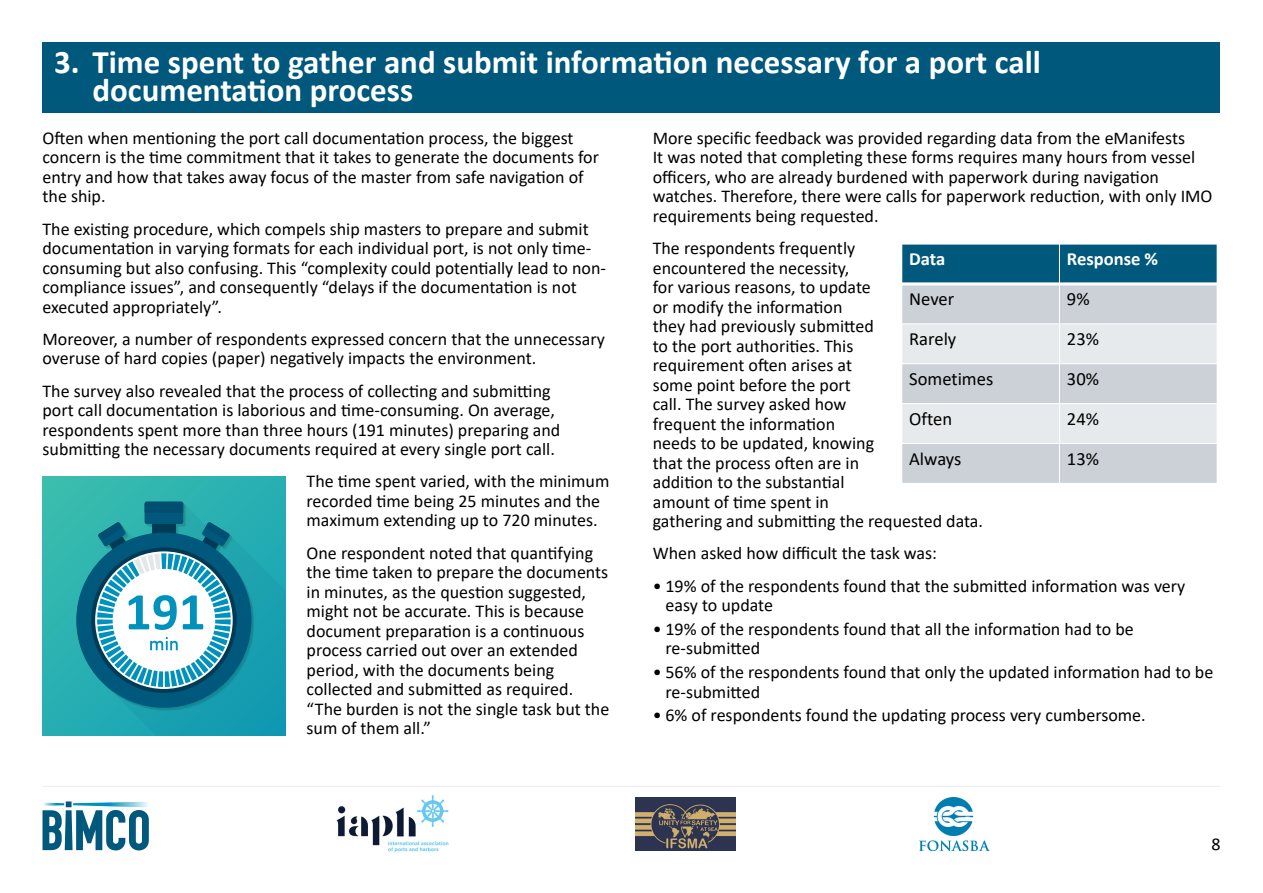
<style>
.page{position:relative;width:1263px;height:893px;background:#fff}
.page>*{position:absolute;margin:0;border:0;box-sizing:border-box;transform-origin:0 0}
.t1{font:700 53.25px "Calibri";color:#0092bc}
.t2{font:700 33px/28.5px "Calibri";color:#fff}
.t3{font:18.6px "Calibri";color:#000}
.t4{font:700 18.6px "Calibri";letter-spacing:-.005em;color:#fff}
.t5{font:18px/19.5px "Calibri";color:#000}
</style>
<div class="page">
<svg style="left:43px;top:801px;width:106px;height:49px"></svg>
<hr style="left:43px;top:786px;width:1177px;height:1px;background:#919d9d">
<img style="left:336px;top:795px;width:113px;height:57px">
<img style="left:635px;top:797px;width:100px;height:53px">
<img style="left:920px;top:797px;width:69px;height:53px">
<div style="left:43px;top:43px;width:1177px;height:70px;background:#00587c"></div>
<div style="left:43px;top:477px;width:242px;height:258px;background:#2fb5b0"></div>
<svg style="left:76px;top:505px;width:209px;height:230px;fill:#199fb1"></svg>
<svg style="left:76px;top:502px;width:179px;height:209px"></svg>
<div style="left:902px;top:244px;width:157px;height:40px;background:#00587c"></div>
<div style="left:1059px;top:244px;width:158px;height:40px;background:#00587c"></div>
<div style="left:902px;top:284px;width:157px;height:40px;background:#cbd1d7"></div>
<div style="left:1059px;top:284px;width:158px;height:40px;background:#cbd1d7"></div>
<div style="left:902px;top:324px;width:157px;height:40px;background:#e7eaec"></div>
<div style="left:1059px;top:324px;width:158px;height:40px;background:#e7eaec"></div>
<div style="left:902px;top:364px;width:157px;height:40px;background:#cbd1d7"></div>
<div style="left:1059px;top:364px;width:158px;height:40px;background:#cbd1d7"></div>
<div style="left:902px;top:404px;width:157px;height:39px;background:#e7eaec"></div>
<div style="left:1059px;top:404px;width:158px;height:39px;background:#e7eaec"></div>
<div style="left:902px;top:443px;width:157px;height:40px;background:#cbd1d7"></div>
<div style="left:1059px;top:443px;width:158px;height:40px;background:#cbd1d7"></div>
<hr style="left:1059px;top:244px;width:1px;height:240px;background:#fff">
<hr style="left:901px;top:282px;width:317px;height:3px;background:#fff">
<hr style="left:901px;top:323px;width:317px;height:1px;background:#fff">
<hr style="left:901px;top:363px;width:317px;height:1px;background:#fff">
<hr style="left:901px;top:403px;width:317px;height:1px;background:#fff">
<hr style="left:901px;top:443px;width:317px;height:1px;background:#fff">
<hr style="left:901px;top:244px;width:317px;height:1px;background:#fff">
<h2 class="t2" style="left:92px;top:47px;width:950px;text-indent:-38px">3. Time spent to gather and submit information necessary for a port call documentation process</h2>
<p class="t5" style="left:43px;top:128px;width:558px">Often when mentioning the port call documentation process, the biggest concern is the time commitment that it takes to generate the documents for entry and how that takes away focus of the master from safe navigation of the ship.</p>
<p class="t5" style="left:43px;top:219px;width:565px">The existing procedure, which compels ship masters to prepare and submit documentation in varying formats for each individual port, is not only time&shy;consuming but also confusing. This “complexity could potentially lead to non&shy;compliance issues”, and consequently “delays if the documentation is not executed appropriately”.</p>
<p class="t5" style="left:43px;top:329px;width:564px">Moreover, a number of respondents expressed concern that the unnecessary overuse of hard copies (paper) negatively impacts the environment.</p>
<p class="t5" style="left:43px;top:381px;width:519px">The survey also revealed that the process of collecting and submitting port call documentation is laborious and time-consuming. On average, respondents spent more than three hours (191 minutes) preparing and submitting the necessary documents required at every single port call.</p>
<p class="t5" style="left:307px;top:471px;width:304px">The time spent varied, with the minimum recorded time being 25 minutes and the maximum extending up to 720 minutes.</p>
<p class="t5" style="left:307px;top:543px;width:304px">One respondent noted that quantifying the time taken to prepare the documents in minutes, as the question suggested, might not be accurate. This is because document preparation is a continuous process carried out over an extended period, with the documents being collected and submitted as required. “The burden is not the single task but the sum of them all.”</p>
<p class="t5" style="left:653px;top:128px;width:561px">More specific feedback was provided regarding data from the eManifests<br>It was noted that completing these forms requires many hours from vessel officers, who are already burdened with paperwork during navigation watches. Therefore, there were calls for paperwork reduction, with only IMO requirements being requested.</p>
<p class="t5" style="left:653px;top:238px;width:332px">The respondents frequently<br>encountered the necessity,<br>for various reasons, to update<br>or modify the information<br>they had previously submitted<br>to the port authorities. This<br>requirement often arises at<br>some point before the port<br>call. The survey asked how<br>frequent the information<br>needs to be updated, knowing<br>that the process often are in<br>addition to the substantial<br>amount of time spent in<br>gathering and submitting the requested data.</p>
<p class="t5" style="left:653px;top:543px;width:286px">When asked how difficult the task was:</p>
<p class="t5" style="left:665px;top:575px;width:521px;text-indent:-13px">• 19% of the respondents found that the submitted information was very easy to update</p>
<p class="t5" style="left:665px;top:619px;width:470px;text-indent:-13px">• 19% of the respondents found that all the information had to be re-submitted</p>
<p class="t5" style="left:665px;top:662px;width:549px;text-indent:-13px">• 56% of the respondents found that only the updated information had to be re-submitted</p>
<p class="t5" style="left:653px;top:705px;width:494px">• 6% of respondents found the updating process very cumbersome.</p>
<p class="t4" style="left:909px;top:246px;width:38px">Data</p>
<p class="t4" style="left:1067px;top:246px;width:93px">Response %</p>
<p class="t3" style="left:909px;top:286px;width:47px">Never</p>
<p class="t3" style="left:1067px;top:286px;width:24px">9%</p>
<p class="t3" style="left:909px;top:326px;width:49px">Rarely</p>
<p class="t3" style="left:1067px;top:326px;width:34px">23%</p>
<p class="t3" style="left:909px;top:366px;width:86px">Sometimes</p>
<p class="t3" style="left:1067px;top:366px;width:34px">30%</p>
<p class="t3" style="left:909px;top:406px;width:45px">Often</p>
<p class="t3" style="left:1067px;top:406px;width:34px">24%</p>
<p class="t3" style="left:909px;top:445px;width:54px">Always</p>
<p class="t3" style="left:1067px;top:445px;width:34px">13%</p>
<h1 class="t1" style="left:125px;top:574px;width:82px">191</h1>
<p class="t5" style="left:1211px;top:834px;width:11px">8</p>
</div>
